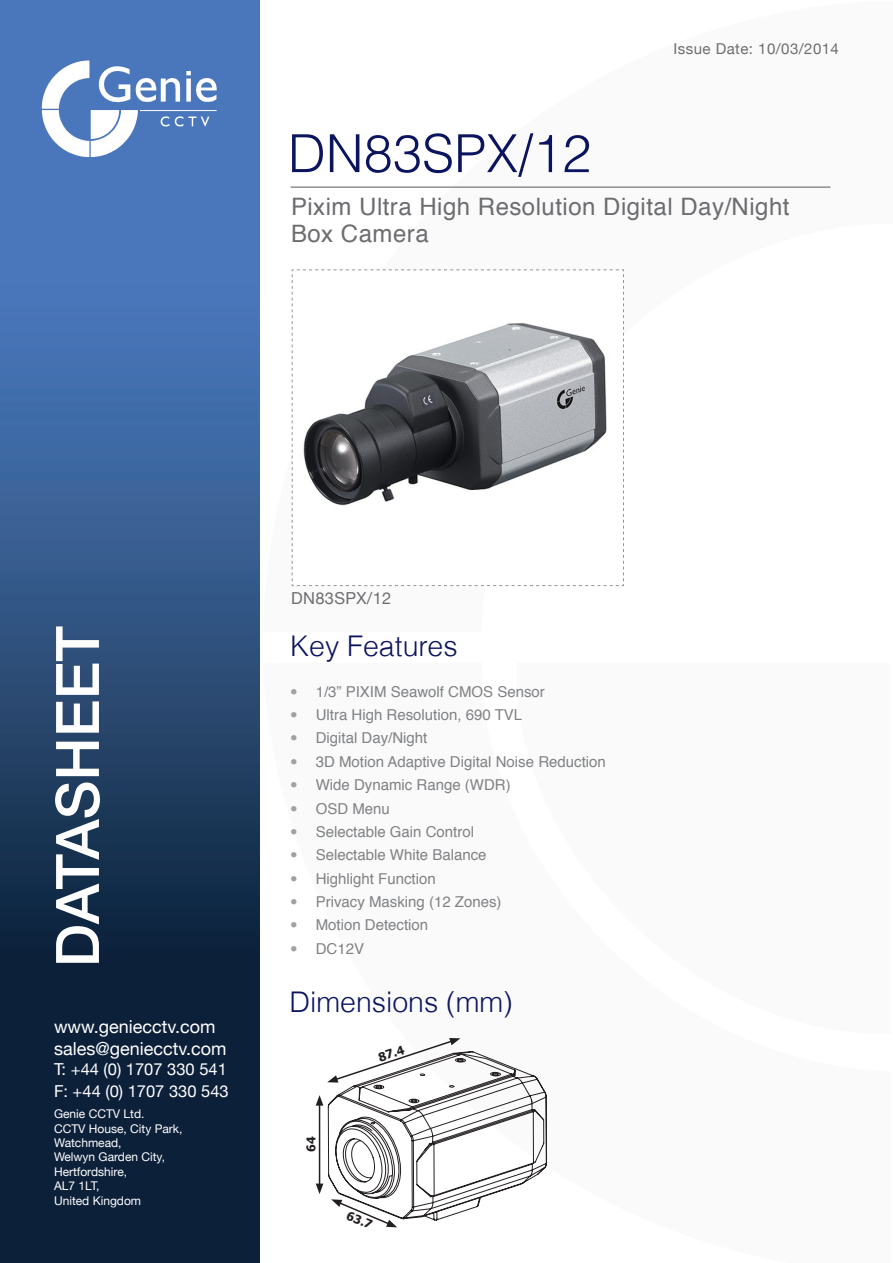
<style>
.page{position:relative;width:893px;height:1263px;background:#fff}
.page>*{position:absolute;margin:0;border:0;box-sizing:border-box;transform-origin:0 0}
.t1{font:500 60px "Helvetica Neue";color:#fff}
.Main_Product_Code{font:300 52.5px "Helvetica";color:#0b145e}
.Sub_Headers{font:300 28.5px "Helvetica";color:#0b145e}
.Product_Name{font:24px/27px "Helvetica";letter-spacing:.02em;color:#6c6d70}
.t2{font:18px/21.6px "Helvetica Neue";color:#fff}
.t3{font:16.5px/21.6px "Helvetica Neue";color:#fff}
.Product_Image_Code{font:16.5px "Helvetica Neue";letter-spacing:.02em;color:#6c6d70}
.t4{font:15px "Helvetica";color:#808285}
.t5{font:15px "Helvetica Neue";letter-spacing:.03em;color:#6c6d70}
.t6{font:12px/14.4px "Helvetica Neue";color:#fff}
.t7{font:700 12px "Tahoma";color:#231f20}
.s1{font-family:"Helvetica Neue";color:#a0a1a5}
</style>
<div class="page">
<svg style="left:0;top:0;width:260px;height:1263px;background:#2e4f7c"></svg>
<img style="left:42px;top:60px;width:73px;height:49px">
<hr style="left:291px;top:187px;width:539px;height:1px;background:#57585a">
<svg style="left:292px;top:269px;width:332px;height:317px"></svg>
<img style="left:298px;top:281px;width:314px;height:290px">
<svg style="left:316px;top:1038px;width:231px;height:189px"></svg>
<p class="t5" style="left:674px;top:36px;width:167px">Issue Date: 10/03/2014</p>
<p class="Main_Product_Code" style="left:288px;top:111px;width:305px">DN83SPX/12</p>
<p class="Product_Name" style="left:291px;top:193px;width:500px">Pixim Ultra High Resolution Digital Day/Night<br>Box Camera</p>
<p class="t1" style="left:29px;top:967px;width:343px;rotate:-90deg">DATASHEET</p>
<p class="t2" style="left:54px;top:1015px;width:174px">www.geniecctv.com sales@geniecctv.com</p>
<p class="t3" style="left:54px;top:1057px;width:176px">T: +44 (0) 1707 330 541<br>F: +44 (0) 1707 330 543</p>
<p class="t6" style="left:54px;top:1106px;width:130px">Genie CCTV Ltd.<br>CCTV House, City Park,<br>Watchmead,<br>Welwyn Garden City,<br>Hertfordshire,<br>AL7 1LT,<br>United Kingdom</p>
<p class="Product_Image_Code" style="left:291px;top:584px;width:102px">DN83SPX/12</p>
<p class="Sub_Headers" style="left:290px;top:623px;width:169px">Key Features</p>
<p class="t4" style="left:290px;top:680px;width:256px"><span class="s1">•</span> 1/3” PIXIM Seawolf CMOS Sensor</p>
<p class="t4" style="left:290px;top:703px;width:234px"><span class="s1">•</span> Ultra High Resolution, 690 TVL</p>
<p class="t4" style="left:290px;top:726px;width:139px"><span class="s1">•</span> Digital Day/Night</p>
<p class="t4" style="left:290px;top:750px;width:317px"><span class="s1">•</span> 3D Motion Adaptive Digital Noise Reduction</p>
<p class="t4" style="left:290px;top:773px;width:222px"><span class="s1">•</span> Wide Dynamic Range (WDR)</p>
<p class="t4" style="left:290px;top:797px;width:101px"><span class="s1">•</span> OSD Menu</p>
<p class="t4" style="left:290px;top:820px;width:185px"><span class="s1">•</span> Selectable Gain Control</p>
<p class="t4" style="left:290px;top:843px;width:198px"><span class="s1">•</span> Selectable White Balance</p>
<p class="t4" style="left:290px;top:867px;width:147px"><span class="s1">•</span> Highlight Function</p>
<p class="t4" style="left:290px;top:890px;width:213px"><span class="s1">•</span> Privacy Masking (12 Zones)</p>
<p class="t4" style="left:290px;top:914px;width:140px"><span class="s1">•</span> Motion Detection</p>
<p class="t4" style="left:290px;top:937px;width:75px"><span class="s1">•</span> DC12V</p>
<p class="Sub_Headers" style="left:289px;top:979px;width:225px">Dimensions (mm)</p>
<p class="t7" style="left:304px;top:1152px;width:17px;rotate:-90deg">64</p>
<p class="t7" style="left:376px;top:1050px;width:28px;rotate:-18deg">87.4</p>
<p class="t7" style="left:350px;top:1208px;width:28px;rotate:22deg">63.7</p>
</div>
